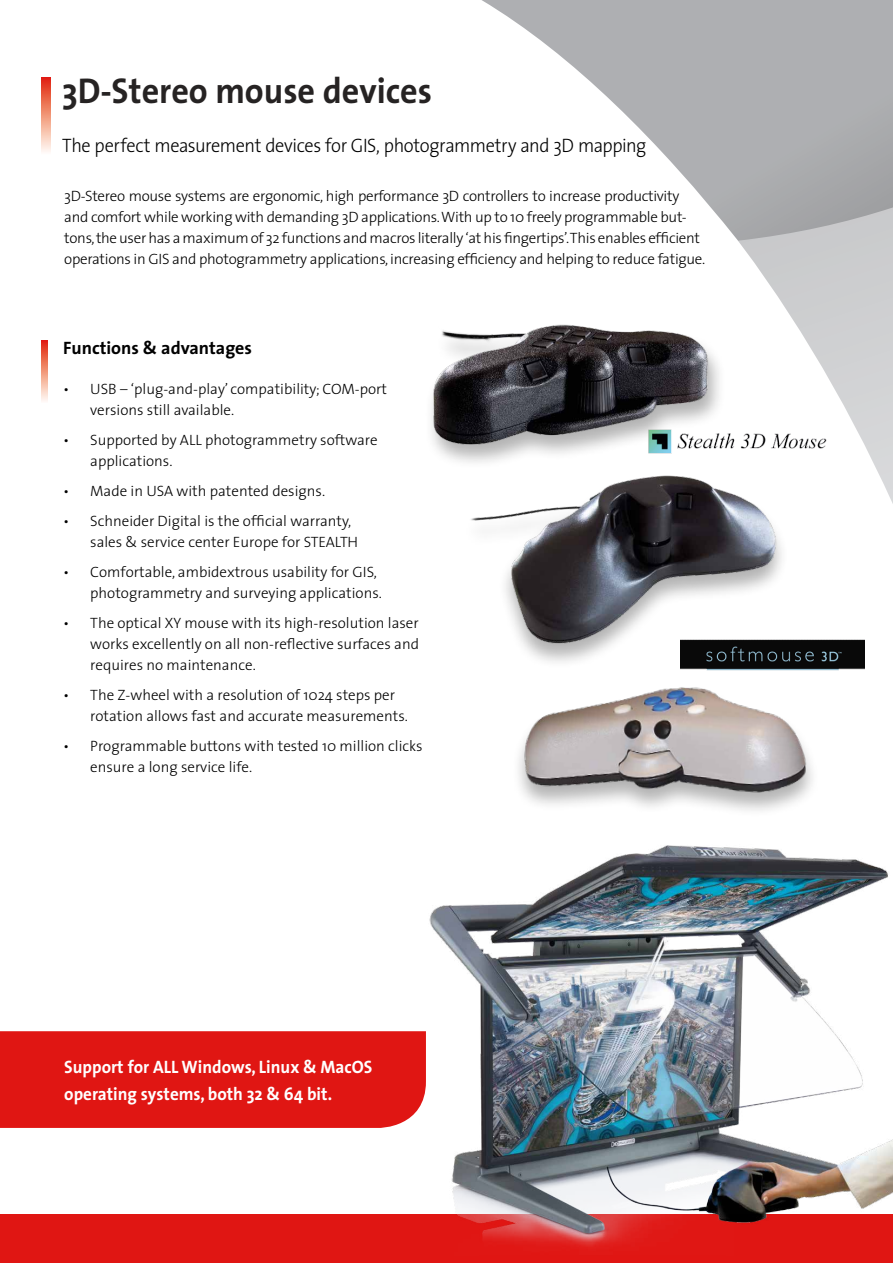
<style>
.page{position:relative;width:893px;height:1263px;background:#fff}
.page>*{position:absolute;margin:0;border:0;box-sizing:border-box;transform-origin:0 0}
.t1{font:36px "The Sans 7 Bold Plain";color:#262323;scale:.95 1}
.t2{font:300 19.5px "The Sans 3";letter-spacing:-.02em;color:#000;scale:.94 1}
.t3{font:18px/27px "The Sans 7 Bold Plain";color:#fff;scale:.95 1}
.t4{font:18px "The Sans 7 Bold Plain";color:#000}
.t5{font:300 15px/21px "The Sans 3";color:#000}
.t6{font:300 15px/21px "The Sans 3";letter-spacing:-.02em;color:#000}
</style>
<div class="page">
<div style="left:0;top:1214px;width:893px;height:49px;background:#e01613"></div>
<svg style="left:761px;top:241px;width:132px;height:263px"></svg>
<svg style="left:482px;top:0;width:411px;height:241px"></svg>
<svg style="left:42px;top:341px;width:5px;height:60px"></svg>
<img style="left:431px;top:232px;width:330px;height:230px">
<img style="left:467px;top:442px;width:332px;height:154px">
<img style="left:645px;top:428px;width:184px;height:28px">
<svg style="left:42px;top:77px;width:8px;height:75px"></svg>
<img style="left:506px;top:596px;width:359px;height:215px">
<img style="left:429px;top:845px;width:464px;height:402px">
<img style="left:680px;top:638px;width:184px;height:34px">
<div style="left:0;top:1031px;width:426px;height:97px;background:#e01613"></div>
<h1 class="t1" style="left:62px;top:61px;width:391px">3D-Stereo mouse devices</h1>
<h2 class="t2" style="left:62px;top:129px;width:623px">The perfect measurement devices for GIS, photogrammetry and 3D mapping</h2>
<p class="t6" style="left:64px;top:185px;width:643px">3D-Stereo mouse systems are ergonomic, high performance 3D controllers to increase productivity and comfort while working with demanding 3D applications. With up to 10 freely programmable but&shy;tons, the user has a maximum of 32 functions and macros literally ‘at his fingertips’. This enables efficient operations in GIS and photogrammetry applications, increasing efficiency and helping to reduce fatigue.</p>
<p class="t4" style="left:63px;top:332px;width:190px">Functions &amp; advantages</p>
<p class="t5" style="left:90px;top:378px;width:298px;text-indent:-27px">• USB – ‘plug-and-play’ compatibility; COM-port versions still available.</p>
<p class="t5" style="left:90px;top:429px;width:289px;text-indent:-27px">• Supported by ALL photogrammetry software applications.</p>
<p class="t5" style="left:63px;top:480px;width:263px">• Made in USA with patented designs.</p>
<p class="t5" style="left:90px;top:510px;width:270px;text-indent:-27px">• Schneider Digital is the official warranty, sales &amp; service center Europe for STEALTH</p>
<p class="t5" style="left:90px;top:561px;width:293px;text-indent:-27px">• Comfortable, ambidextrous usability for GIS, photogrammetry and surveying applications.</p>
<p class="t5" style="left:90px;top:612px;width:330px;text-align:justify;text-indent:-27px">• The optical XY mouse with its high-resolution laser works excellently on all non-reflective surfaces and requires no maintenance.</p>
<p class="t5" style="left:90px;top:684px;width:319px;text-indent:-27px">• The Z-wheel with a resolution of 1024 steps per rotation allows fast and accurate measurements.</p>
<p class="t5" style="left:90px;top:735px;width:334px;text-indent:-27px">• Programmable buttons with tested 10 million clicks ensure a long service life.</p>
<p class="t3" style="left:64px;top:1052px;width:326px">Support for ALL Windows, Linux &amp; MacOS operating systems, both 32 &amp; 64 bit.</p>
</div>
